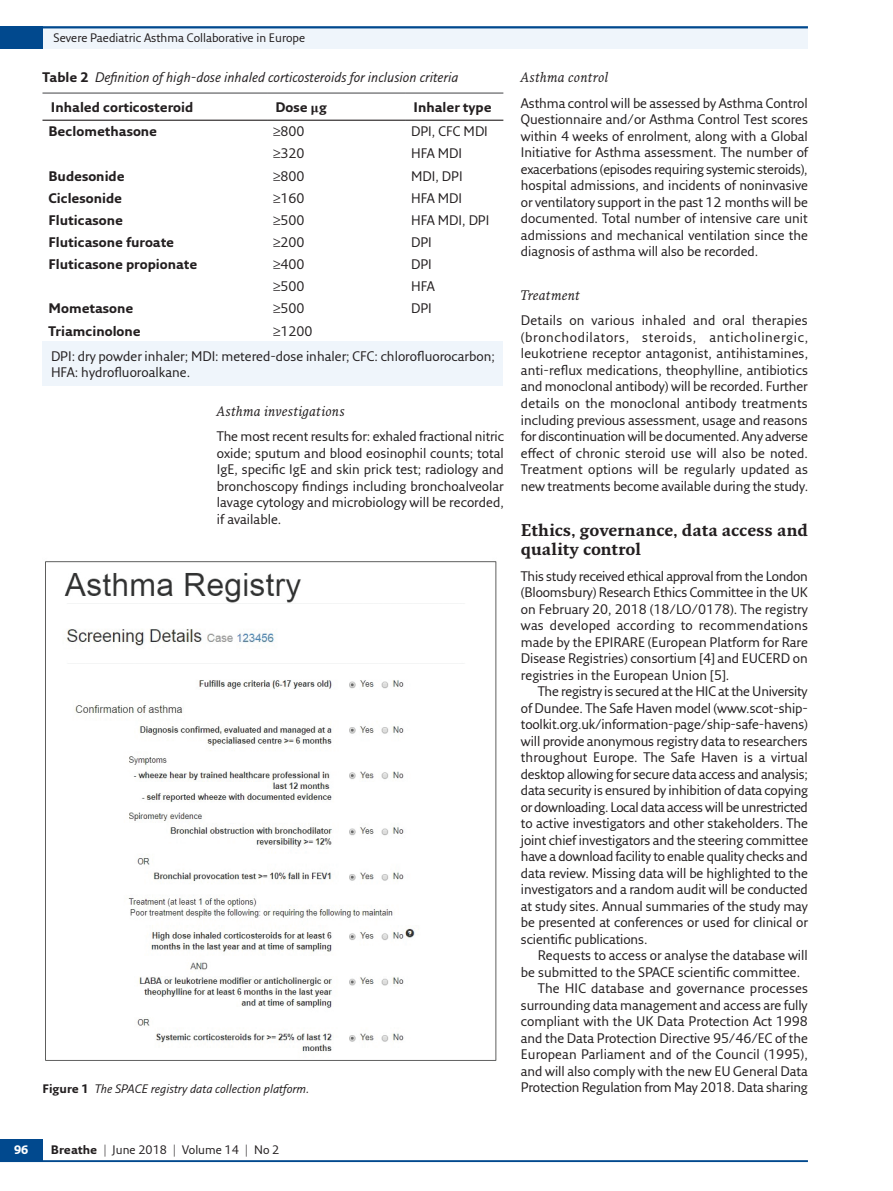
<style>
.page{position:relative;width:893px;height:1191px;background:#fff}
.page>*{position:absolute;margin:0;border:0;box-sizing:border-box;transform-origin:0 0}
.t1{font:700 16.5px/19.5px "Fresco Std";letter-spacing:-.005em;color:#231f20}
.t2{font:13.5px/16.5px "Fresco Sans Pro";color:#231f20;text-align:justify}
.t3{font:700 13.5px "Fresco Sans Pro";color:#231f20}
.t4{font:italic 13.5px/29.2px "Fresco Sans Pro";color:#231f20}
.t5{font:italic 13.5px "Fresco Std";letter-spacing:.01em;color:#231f20}
.t6{font:12px "Fresco Sans Pro";color:#231f20}
.t7{font:italic 12px "Fresco Sans Pro";color:#231f20}
.t8{font:700 12px "Fresco Sans Pro";color:#fff}
.s1{font-weight:700;font-style:normal}
.s2{font-family:"STIX General"}
.s3{font-weight:700}
</style>
<div class="page">
<hr style="left:0;top:1160px;width:808px;height:2px;background:#01498e">
<div style="left:0;top:1138px;width:43px;height:23px;background:#01498e"></div>
<div style="left:0;top:26px;width:808px;height:23px;background:#eff5fb"></div>
<hr style="left:0;top:26px;width:808px;height:2px;background:#01498e">
<div style="left:0;top:26px;width:43px;height:23px;background:#01498e"></div>
<img style="left:45px;top:561px;width:452px;height:500px">
<div style="left:42px;top:341px;width:461px;height:45px;background:#eff5fb"></div>
<hr style="left:42px;top:92px;width:225px;height:2px;background:#57585a">
<hr style="left:267px;top:92px;width:138px;height:2px;background:#57585a">
<hr style="left:405px;top:92px;width:98px;height:2px;background:#57585a">
<hr style="left:42px;top:120px;width:225px;height:1px;background:#231f20">
<hr style="left:267px;top:120px;width:138px;height:1px;background:#231f20">
<hr style="left:405px;top:120px;width:98px;height:1px;background:#231f20">
<p class="t6" style="left:54px;top:30px;width:253px">Severe Paediatric Asthma Collaborative in Europe</p>
<p class="t4" style="left:51px;top:63px;width:409px;text-indent:-9px"><span class="s1">Table 2</span> Definition of high-dose inhaled corticosteroids for inclusion criteria<br><span class="s1">Inhaled corticosteroid</span></p>
<p class="t3" style="left:276px;top:98px;width:53px">Dose <span class="s2">μ</span>g</p>
<p class="t3" style="left:414px;top:98px;width:80px">Inhaler type</p>
<p class="t3" style="left:48px;top:123px;width:110px">Beclomethasone</p>
<p class="t2" style="left:273px;top:123px;width:33px">≥800</p>
<p class="t2" style="left:411px;top:123px;width:78px">DPI, CFC MDI</p>
<p class="t2" style="left:273px;top:145px;width:33px">≥320</p>
<p class="t2" style="left:411px;top:145px;width:53px">HFA MDI</p>
<p class="t3" style="left:48px;top:167px;width:78px">Budesonide</p>
<p class="t2" style="left:273px;top:167px;width:33px">≥800</p>
<p class="t2" style="left:411px;top:167px;width:53px">MDI, DPI</p>
<p class="t3" style="left:48px;top:189px;width:75px">Ciclesonide</p>
<p class="t2" style="left:273px;top:189px;width:33px">≥160</p>
<p class="t2" style="left:411px;top:189px;width:53px">HFA MDI</p>
<p class="t3" style="left:48px;top:211px;width:76px">Fluticasone</p>
<p class="t2" style="left:273px;top:211px;width:33px">≥500</p>
<p class="t2" style="left:411px;top:211px;width:80px">HFA MDI, DPI</p>
<p class="t3" style="left:48px;top:234px;width:127px">Fluticasone furoate</p>
<p class="t2" style="left:273px;top:234px;width:33px">≥200</p>
<p class="t2" style="left:411px;top:234px;width:22px">DPI</p>
<p class="t3" style="left:48px;top:256px;width:150px">Fluticasone propionate</p>
<p class="t2" style="left:273px;top:256px;width:33px">≥400</p>
<p class="t2" style="left:411px;top:256px;width:22px">DPI</p>
<p class="t2" style="left:273px;top:278px;width:33px">≥500</p>
<p class="t2" style="left:411px;top:278px;width:25px">HFA</p>
<p class="t3" style="left:48px;top:300px;width:86px">Mometasone</p>
<p class="t2" style="left:273px;top:300px;width:33px">≥500</p>
<p class="t2" style="left:411px;top:300px;width:22px">DPI</p>
<p class="t3" style="left:48px;top:322px;width:94px">Triamcinolone</p>
<p class="t2" style="left:51px;top:318px;width:445px;line-height:25px;text-indent:222px">≥1200<br>DPI: dry powder inhaler; MDI: metered-dose inhaler; CFC: chlorofluorocarbon;</p>
<p class="t2" style="left:51px;top:364px;width:141px">HFA: hydrofluoroalkane.</p>
<p class="t5" style="left:217px;top:402px;width:129px">Asthma investigations</p>
<p class="t2" style="left:217px;top:428px;width:289px">The most recent results for: exhaled fractional nitric oxide; sputum and blood eosinophil counts; total IgE, specific IgE and skin prick test; radiology and bronchoscopy findings including bronchoalveolar lavage cytology and microbiology will be recorded, if available.</p>
<p class="t5" style="left:521px;top:69px;width:89px">Asthma control</p>
<p class="t2" style="left:521px;top:95px;width:289px">Asthma control will be assessed by Asthma Control Questionnaire and/or Asthma Control Test scores within 4 weeks of enrolment, along with a Global Initiative for Asthma assessment. The number of exacerbations (episodes requiring systemic steroids), hospital admissions, and incidents of noninvasive or ventilatory support in the past 12 months will be documented. Total number of intensive care unit admissions and mechanical ventilation since the diagnosis of asthma will also be recorded.</p>
<p class="t5" style="left:521px;top:287px;width:61px">Treatment</p>
<p class="t2" style="left:521px;top:312px;width:289px">Details on various inhaled and oral therapies (bronchodilators, steroids, anticholinergic, leukotriene receptor antagonist, antihistamines, anti-reflux medications, theophylline, antibiotics and monoclonal antibody) will be recorded. Further details on the monoclonal antibody treatments including previous assessment, usage and reasons for discontinuation will be documented. Any adverse effect of chronic steroid use will also be noted.<br>Treatment options will be regularly updated as new treatments become available during the study.</p>
<p class="t1" style="left:521px;top:519px;width:288px">Ethics, governance, data access and quality control</p>
<p class="t2" style="left:521px;top:567px;width:289px">This study received ethical approval from the London (Bloomsbury) Research Ethics Committee in the UK on February 20, 2018 (18/LO/0178). The registry was developed according to recommendations made by the EPIRARE (European Platform for Rare Disease Registries) consortium [4] and EUCERD on registries in the European Union [5].</p>
<p class="t2" style="left:521px;top:683px;width:289px;text-indent:17px">The registry is secured at the HIC at the University of Dundee. The Safe Haven model (www.scot-ship&shy;toolkit.org.uk/information-page/ship-safe-havens) will provide anonymous registry data to researchers throughout Europe. The Safe Haven is a virtual desktop allowing for secure data access and analysis; data security is ensured by inhibition of data copying or downloading. Local data access will be unrestricted to active investigators and other stakeholders. The joint chief investigators and the steering committee have a download facility to enable quality checks and data review. Missing data will be highlighted to the investigators and a random audit will be conducted at study sites. Annual summaries of the study may be presented at conferences or used for clinical or scientific publications.</p>
<p class="t2" style="left:538px;top:946px;width:271px">Requests to access or analyse the database will</p>
<p class="t2" style="left:521px;top:963px;width:281px">be submitted to the SPACE scientific committee.</p>
<p class="t2" style="left:538px;top:979px;width:272px">The HIC database and governance processes</p>
<p class="t2" style="left:521px;top:996px;width:288px">surrounding data management and access are fully</p>
<p class="t2" style="left:521px;top:1012px;width:288px">compliant with the UK Data Protection Act 1998</p>
<p class="t2" style="left:521px;top:1029px;width:289px">and the Data Protection Directive 95/46/EC of the</p>
<p class="t2" style="left:521px;top:1045px;width:289px">European Parliament and of the Council (1995),</p>
<p class="t2" style="left:521px;top:1062px;width:288px">and will also comply with the new EU General Data</p>
<p class="t7" style="left:42px;top:1081px;width:268px"><span class="s1">Figure 1</span> The SPACE registry data collection platform.</p>
<p class="t2" style="left:521px;top:1078px;width:289px">Protection Regulation from May 2018. Data sharing</p>
<p class="t8" style="left:14px;top:1142px;width:16px">96</p>
<p class="t6" style="left:51px;top:1142px;width:230px"><span class="s3">Breathe</span> | June 2018 | Volume 14 | No 2</p>
</div>
